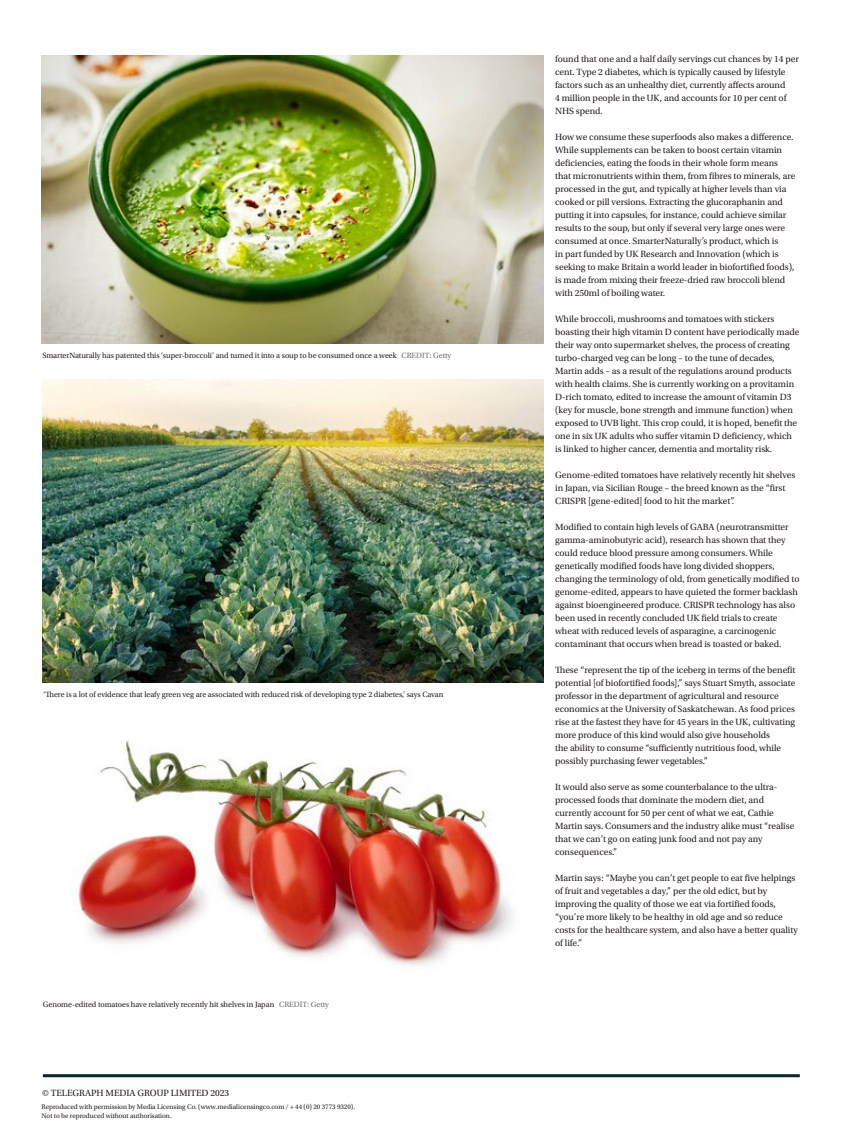
<style>
.page{position:relative;width:842px;height:1134px;background:#fff}
.page>*{position:absolute;margin:0;border:0;box-sizing:border-box;transform-origin:0 0}
.body_copy{font:9.5px/13px "Utopia Std";letter-spacing:-.005em;color:#231f20}
.body_copy-2{font:8px "Utopia Std";letter-spacing:-.005em;color:#231f20}
.body_copy-3{font:7px/9px "Utopia Std";letter-spacing:-.005em;color:#231f20}
.s1{color:#6c6d70}
</style>
<div class="page">
<img style="left:42px;top:56px;width:501px;height:288px">
<img style="left:43px;top:379px;width:500px;height:303px">
<img style="left:77px;top:740px;width:436px;height:226px">
<hr style="left:43px;top:1074px;width:757px;height:3px;background:#052637">
<p class="body_copy-2" style="left:42px;top:351px;width:410px">SmarterNaturally has patented this ‘super-broccoli’ and turned it into a soup to be consumed once a week <span class="s1">CREDIT: Getty</span></p>
<p class="body_copy-2" style="left:43px;top:690px;width:402px">‘There is a lot of evidence that leafy green veg are associated with reduced risk of developing type 2 diabetes,’ says Cavan</p>
<p class="body_copy-2" style="left:43px;top:1000px;width:288px">Genome-edited tomatoes have relatively recently hit shelves in Japan <span class="s1">CREDIT: Getty</span></p>
<p class="body_copy" style="left:42px;top:1087px;width:189px">© TELEGRAPH MEDIA GROUP LIMITED 2023</p>
<p class="body_copy-3" style="left:42px;top:1102px;width:315px">Reproduced with permission by Media Licensing Co. (www.medialicensingco.com / + 44 (0) 20 3773 9320).<br>Not to be reproduced without authorisation.</p>
<p class="body_copy" style="left:555px;top:53px;width:245px">found that one and a half daily servings cut chances by 14 per cent. Type 2 diabetes, which is typically caused by lifestyle factors such as an unhealthy diet, currently affects around<br>4 million people in the UK, and accounts for 10 per cent of NHS spend.</p>
<p class="body_copy" style="left:555px;top:131px;width:242px">How we consume these superfoods also makes a difference.<br>While supplements can be taken to boost certain vitamin deficiencies, eating the foods in their whole form means that micronutrients within them, from fibres to minerals, are processed in the gut, and typically at higher levels than via cooked or pill versions. Extracting the glucoraphanin and putting it into capsules, for instance, could achieve similar results to the soup, but only if several very large ones were consumed at once. SmarterNaturally’s product, which is<br>in part funded by UK Research and Innovation (which is seeking to make Britain a world leader in biofortified foods), is made from mixing their freeze-dried raw broccoli blend with 250ml of boiling water.</p>
<p class="body_copy" style="left:555px;top:313px;width:246px">While broccoli, mushrooms and tomatoes with stickers boasting their high vitamin D content have periodically made their way onto supermarket shelves, the process of creating turbo-charged veg can be long – to the tune of decades, Martin adds – as a result of the regulations around products with health claims. She is currently working on a provitamin D-rich tomato, edited to increase the amount of vitamin D3 (key for muscle, bone strength and immune function) when exposed to UVB light. This crop could, it is hoped, benefit the one in six UK adults who suffer vitamin D deficiency, which is linked to higher cancer, dementia and mortality risk.</p>
<p class="body_copy" style="left:555px;top:469px;width:242px">Genome-edited tomatoes have relatively recently hit shelves in Japan, via Sicilian Rouge – the breed known as the “first<br>CRISPR [gene-edited] food to hit the market”.</p>
<p class="body_copy" style="left:555px;top:521px;width:246px">Modified to contain high levels of GABA (neurotransmitter gamma-aminobutyric acid), research has shown that they could reduce blood pressure among consumers. While genetically modified foods have long divided shoppers, changing the terminology of old, from genetically modified to genome-edited, appears to have quieted the former backlash against bioengineered produce. CRISPR technology has also been used in recently concluded UK field trials to create wheat with reduced levels of asparagine, a carcinogenic contaminant that occurs when bread is toasted or baked.</p>
<p class="body_copy" style="left:555px;top:664px;width:242px">These “represent the tip of the iceberg in terms of the benefit potential [of biofortified foods],” says Stuart Smyth, associate professor in the department of agricultural and resource economics at the University of Saskatchewan. As food prices rise at the fastest they have for 45 years in the UK, cultivating more produce of this kind would also give households<br>the ability to consume “sufficiently nutritious food, while possibly purchasing fewer vegetables.”</p>
<p class="body_copy" style="left:555px;top:781px;width:241px">It would also serve as some counterbalance to the ultra&shy;processed foods that dominate the modern diet, and currently account for 50 per cent of what we eat, Cathie Martin says. Consumers and the industry alike must “realise that we can’t go on eating junk food and not pay any consequences.”</p>
<p class="body_copy" style="left:555px;top:872px;width:244px">Martin says: “Maybe you can’t get people to eat five helpings of fruit and vegetables a day,” per the old edict, but by improving the quality of those we eat via fortified foods, “you’re more likely to be healthy in old age and so reduce costs for the healthcare system, and also have a better quality of life.”</p>
</div>
